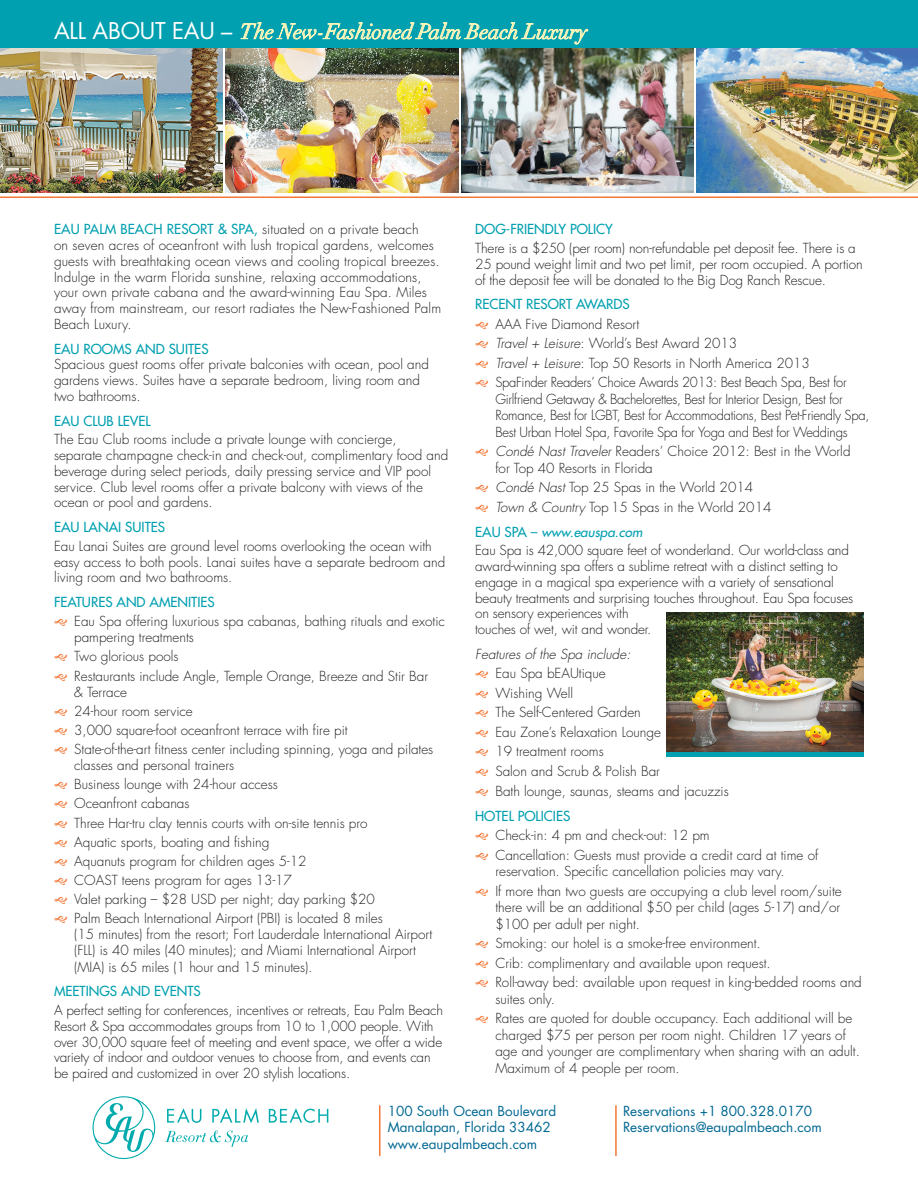
<style>
.page{position:relative;width:918px;height:1188px;background:#fff}
.page>*{position:absolute;margin:0;border:0;box-sizing:border-box;transform-origin:0 0}
.t1{font:italic 21px "Didot";letter-spacing:-.01em;color:#fbf5ba}
.t2{font:300 13.5px/15.8px "Futura";color:#231f20}
.t3{font:300 13.5px/16.5px "Futura";letter-spacing:-.02em;color:#231f20;scale:.96 1}
.t4{font:13.5px "Futura";color:#00a0b0}
.t5{font:13.5px/16.5px "Futura";color:#006893}
.t6{font:italic 300 13.5px "Futura";color:#231f20}
.s1{font-family:"Futura";font-style:normal;font-size:22.5px;color:#fff}
.s2{font-weight:400;color:#00a0b0}
.s3{font-style:italic}
.s4{font-weight:400;font-style:italic;color:#00a0b0}
</style>
<div class="page">
<img style="left:0;top:48px;width:222px;height:144px">
<img style="left:225px;top:48px;width:233px;height:144px">
<img style="left:461px;top:48px;width:232px;height:144px">
<img style="left:696px;top:48px;width:222px;height:144px">
<div style="left:0;top:0;width:918px;height:48px;background:#00a0b0"></div>
<svg style="left:93px;top:1096px;width:235px;height:63px"></svg>
<hr style="left:379px;top:1105px;width:1px;height:51px;background:#f37736">
<hr style="left:615px;top:1105px;width:2px;height:51px;background:#f37736">
<svg style="left:666px;top:751px;width:198px;height:6px"></svg>
<img style="left:666px;top:613px;width:198px;height:138px">
<hr style="left:0;top:196px;width:918px;height:2px;background:#f37736">
<svg style="left:240px;top:22px;width:349px;height:23px"></svg>
<h1 class="t1" style="left:54px;top:18px;width:535px"><span class="s1">ALL ABOUT EAU –</span> The New-Fashioned Palm Beach Luxury</h1>
<p class="t2" style="left:54px;top:222px;width:389px"><span class="s2">EAU PALM BEACH RESORT &amp; SPA,</span> situated on a private beach<br>on seven acres of oceanfront with lush tropical gardens, welcomes guests with breathtaking ocean views and cooling tropical breezes.<br>Indulge in the warm Florida sunshine, relaxing accommodations, your own private cabana and the award-winning Eau Spa. Miles away from mainstream, our resort radiates the New-Fashioned Palm Beach Luxury.</p>
<p class="t4" style="left:54px;top:340px;width:156px">EAU ROOMS AND SUITES</p>
<p class="t2" style="left:54px;top:357px;width:376px">Spacious guest rooms offer private balconies with ocean, pool and gardens views. Suites have a separate bedroom, living room and two bathrooms.</p>
<p class="t4" style="left:54px;top:412px;width:98px">EAU CLUB LEVEL</p>
<p class="t2" style="left:54px;top:432px;width:396px">The Eau Club rooms include a private lounge with concierge,<br>separate champagne check-in and check-out, complimentary food and beverage during select periods, daily pressing service and VIP pool service. Club level rooms offer a private balcony with views of the ocean or pool and gardens.</p>
<p class="t4" style="left:54px;top:519px;width:113px">EAU LANAI SUITES</p>
<p class="t2" style="left:54px;top:538px;width:393px">Eau Lanai Suites are ground level rooms overlooking the ocean with easy access to both pools. Lanai suites have a separate bedroom and living room and two bathrooms.</p>
<p class="t4" style="left:54px;top:594px;width:162px">FEATURES AND AMENITIES</p>
<p class="t2" style="left:74px;top:614px;width:372px">Eau Spa offering luxurious spa cabanas, bathing rituals and exotic pampering treatments</p>
<p class="t2" style="left:74px;top:647px;width:355px;line-height:19.2px">Two glorious pools<br>Restaurants include Angle, Temple Orange, Breeze and Stir Bar</p>
<p class="t2" style="left:74px;top:683px;width:361px;line-height:19.2px">&amp; Terrace<br>24-hour room service<br>3,000 square-foot oceanfront terrace with fire pit<br>State-of-the-art fitness center including spinning, yoga and pilates</p>
<p class="t2" style="left:74px;top:756px;width:310px;line-height:19.2px">classes and personal trainers<br>Business lounge with 24-hour access<br>Oceanfront cabanas<br>Three Har-tru clay tennis courts with on-site tennis pro Aquatic sports, boating and fishing<br>Aquanuts program for children ages 5-12<br>COAST teens program for ages 13-17<br>Valet parking – $28 USD per night; day parking $20<br>Palm Beach International Airport (PBI) is located 8 miles</p>
<p class="t2" style="left:74px;top:927px;width:360px">(15 minutes) from the resort; Fort Lauderdale International Airport (FLL) is 40 miles (40 minutes); and Miami International Airport (MIA) is 65 miles (1 hour and 15 minutes).</p>
<p class="t4" style="left:54px;top:983px;width:148px">MEETINGS AND EVENTS</p>
<p class="t2" style="left:54px;top:1003px;width:391px">A perfect setting for conferences, incentives or retreats, Eau Palm Beach Resort &amp; Spa accommodates groups from 10 to 1,000 people. With over 30,000 square feet of meeting and event space, we offer a wide variety of indoor and outdoor venues to choose from, and events can be paired and customized in over 20 stylish locations.</p>
<p class="t4" style="left:475px;top:221px;width:139px">DOG-FRIENDLY POLICY</p>
<p class="t2" style="left:475px;top:241px;width:389px">There is a $250 (per room) non-refundable pet deposit fee. There is a<br>25 pound weight limit and two pet limit, per room occupied. A portion of the deposit fee will be donated to the Big Dog Ranch Rescue.</p>
<p class="t4" style="left:475px;top:296px;width:156px">RECENT RESORT AWARDS</p>
<p class="t2" style="left:495px;top:315px;width:353px;line-height:19.5px">AAA Five Diamond Resort<br><span class="s3">Travel + Leisure</span>: World’s Best Award 2013<br><span class="s3">Travel + Leisure</span>: Top 50 Resorts in North America 2013<br>SpaFinder Readers’ Choice Awards 2013: Best Beach Spa, Best for</p>
<p class="t3" style="left:495px;top:391px;width:391px">Girlfriend Getaway &amp; Bachelorettes, Best for Interior Design, Best for<br>Romance, Best for LGBT, Best for Accommodations, Best Pet-Friendly Spa,<br>Best Urban Hotel Spa, Favorite Spa for Yoga and Best for Weddings</p>
<p class="t2" style="left:495px;top:443px;width:357px;line-height:16.5px"><span class="s3">Condé Nast Traveler</span> Readers’ Choice 2012: Best in the World for Top 40 Resorts in Florida</p>
<p class="t2" style="left:495px;top:478px;width:278px;line-height:19.5px"><span class="s3">Condé Nast</span> Top 25 Spas in the World 2014<br><span class="s3">Town &amp; Country</span> Top 15 Spas in the World 2014</p>
<p class="t2" style="left:475px;top:523px;width:375px;line-height:18.8px"><span class="s2">EAU SPA –</span> <span class="s4">www.eauspa.com<br></span>Eau Spa is 42,000 square feet of wonderland. Our world-class and</p>
<p class="t2" style="left:475px;top:559px;width:379px">award-winning spa offers a sublime retreat with a distinct setting to engage in a magical spa experience with a variety of sensational beauty treatments and surprising touches throughout. Eau Spa focuses on sensory experiences with<br>touches of wet, wit and wonder.</p>
<p class="t6" style="left:475px;top:646px;width:157px">Features of the Spa include:</p>
<p class="t2" style="left:495px;top:664px;width:235px;line-height:19.6px">Eau Spa bEAUtique<br>Wishing Well<br>The Self-Centered Garden<br>Eau Zone’s Relaxation Lounge<br>19 treatment rooms<br>Salon and Scrub &amp; Polish Bar<br>Bath lounge, saunas, steams and jacuzzis</p>
<p class="t4" style="left:475px;top:807px;width:97px">HOTEL POLICIES</p>
<p class="t2" style="left:495px;top:826px;width:324px;line-height:19.5px">Check-in: 4 pm and check-out: 12 pm<br>Cancellation: Guests must provide a credit card at time of</p>
<p class="t2" style="left:495px;top:862px;width:348px;line-height:19.5px">reservation. Specific cancellation policies may vary.<br>If more than two guests are occupying a club level room/suite</p>
<p class="t2" style="left:495px;top:899px;width:346px;line-height:16.5px">there will be an additional $50 per child (ages 5-17) and/or $100 per adult per night.</p>
<p class="t2" style="left:495px;top:934px;width:368px;line-height:19.5px">Smoking: our hotel is a smoke-free environment.<br>Crib: complimentary and available upon request.<br>Roll-away bed: available upon request in king-bedded rooms and</p>
<p class="t2" style="left:495px;top:989px;width:358px;line-height:19.5px">suites only.<br>Rates are quoted for double occupancy. Each additional will be</p>
<p class="t2" style="left:495px;top:1027px;width:366px;line-height:16.5px">charged $75 per person per room night. Children 17 years of age and younger are complimentary when sharing with an adult.<br>Maximum of 4 people per room.</p>
<p class="t5" style="left:388px;top:1103px;width:170px">100 South Ocean Boulevard<br>Manalapan, Florida 33462 www.eaupalmbeach.com</p>
<p class="t5" style="left:623px;top:1103px;width:200px">Reservations +1 800.328.0170<br>Reservations@eaupalmbeach.com</p>
</div>
